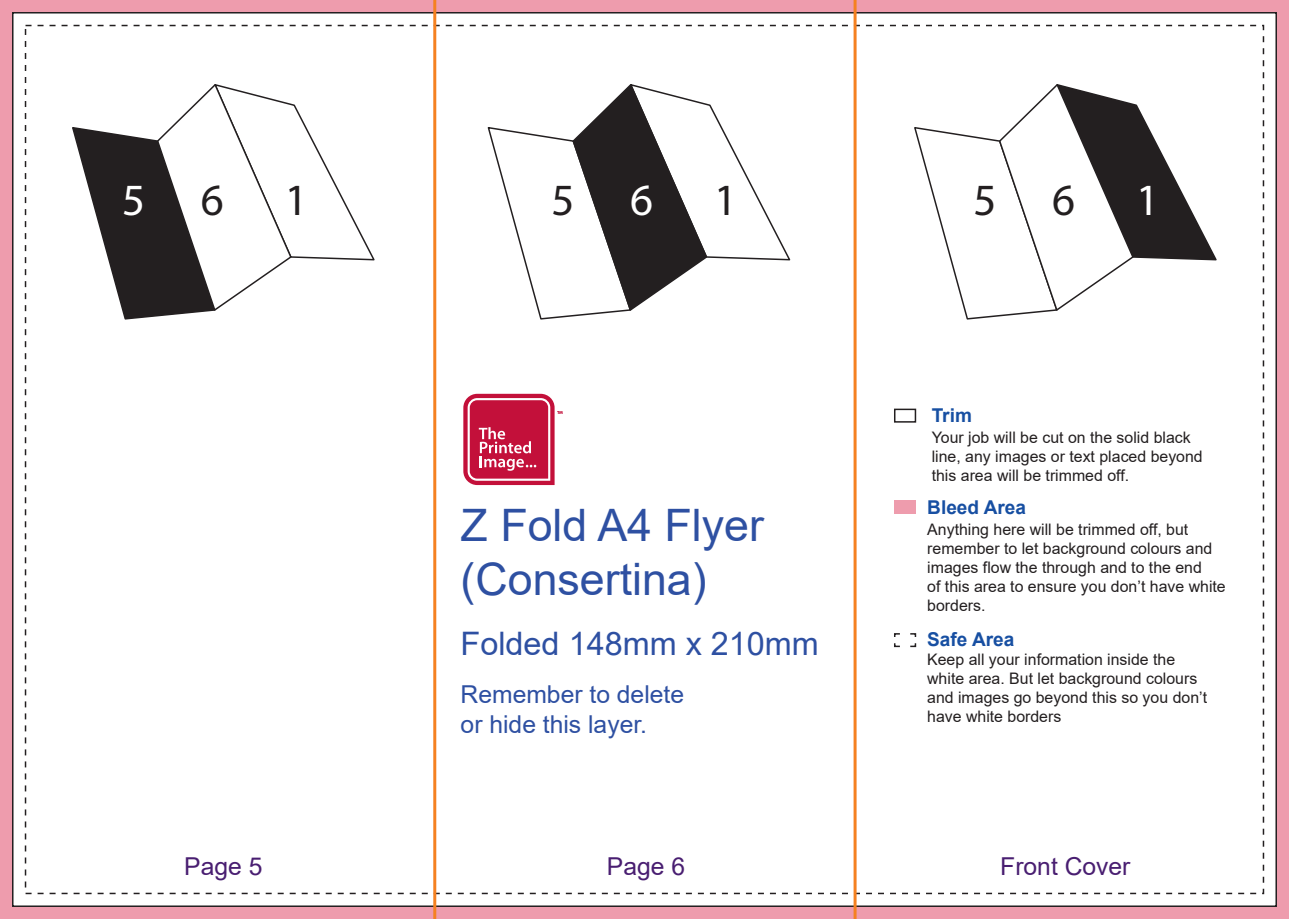
<style>
.page{position:relative;width:1289px;height:919px;background:#fff}
.page>*{position:absolute;margin:0;border:0;box-sizing:border-box;transform-origin:0 0}
.t1{font:44.85px "Myriad Pro";color:#231f20}
.t2{font:44.85px "Myriad Pro";color:#fff}
.t3{font:44.7px/53.7px "Arial";color:#2e50a2}
.t4{font:32.4px "Arial";color:#2e50a2}
.t5{font:24.6px/29.5px "Arial";color:#2e50a2}
.t6{font:24.6px "Arial";color:#491e71}
.t7{font:700 19.05px "Arial";color:#174fa2}
.t8{font:15.9px/19px "Arial";color:#231f20}
.s1{color:#231f20}
.s2{color:#fff}
</style>
<div class="page">
<div style="left:0;top:0;width:1288px;height:918px;background:#ee9cad"></div>
<div style="left:12px;top:12px;width:1264px;height:894px;background:#fff;border:2px solid #231f20"></div>
<div style="left:894px;top:500px;width:21px;height:14px;background:#ee9cad"></div>
<div style="left:894px;top:408px;width:22px;height:14px;border:2px solid #231f20"></div>
<svg style="left:894px;top:633px;width:22px;height:14px"></svg>
<hr style="left:433px;top:0;width:3px;height:918px;background:#f58121">
<hr style="left:853px;top:0;width:3px;height:918px;background:#f58121">
<svg style="left:72px;top:84px;width:303px;height:236px"></svg>
<svg style="left:914px;top:84px;width:303px;height:236px"></svg>
<svg style="left:487px;top:84px;width:304px;height:236px"></svg>
<svg style="left:463px;top:394px;width:99px;height:91px"></svg>
<h1 class="t2" style="left:122px;top:172px;width:103px">5 <span class="s1">6</span></h1>
<h1 class="t1" style="left:285px;top:172px;width:24px">1</h1>
<h1 class="t1" style="left:551px;top:172px;width:103px">5 <span class="s2">6</span></h1>
<h1 class="t1" style="left:714px;top:172px;width:24px">1</h1>
<h1 class="t1" style="left:973px;top:172px;width:103px">5 6</h1>
<h1 class="t2" style="left:1136px;top:172px;width:24px">1</h1>
<h2 class="t3" style="left:460px;top:498px;width:305px">Z Fold A4 Flyer (Consertina)</h2>
<h3 class="t4" style="left:460px;top:620px;width:360px">Folded 148mm x 210mm</h3>
<h3 class="t5" style="left:460px;top:679px;width:225px">Remember to delete or hide this layer.</h3>
<p class="t7" style="left:931px;top:402px;width:42px">Trim</p>
<p class="t8" style="left:931px;top:428px;width:272px">Your job will be cut on the solid black line, any images or text placed beyond this area will be trimmed off.</p>
<p class="t7" style="left:927px;top:493px;width:100px">Bleed Area</p>
<p class="t8" style="left:927px;top:519px;width:300px">Anything here will be trimmed off, but remember to let background colours and images flow the through and to the end<br>of this area to ensure you don’t have white borders.</p>
<p class="t7" style="left:927px;top:626px;width:89px">Safe Area</p>
<p class="t8" style="left:927px;top:649px;width:281px">Keep all your information inside the white area. But let background colours and images go beyond this so you don’t have white borders</p>
<h3 class="t6" style="left:184px;top:849px;width:80px">Page 5</h3>
<h3 class="t6" style="left:607px;top:849px;width:80px">Page 6</h3>
<h3 class="t6" style="left:1000px;top:849px;width:132px">Front Cover</h3>
</div>
